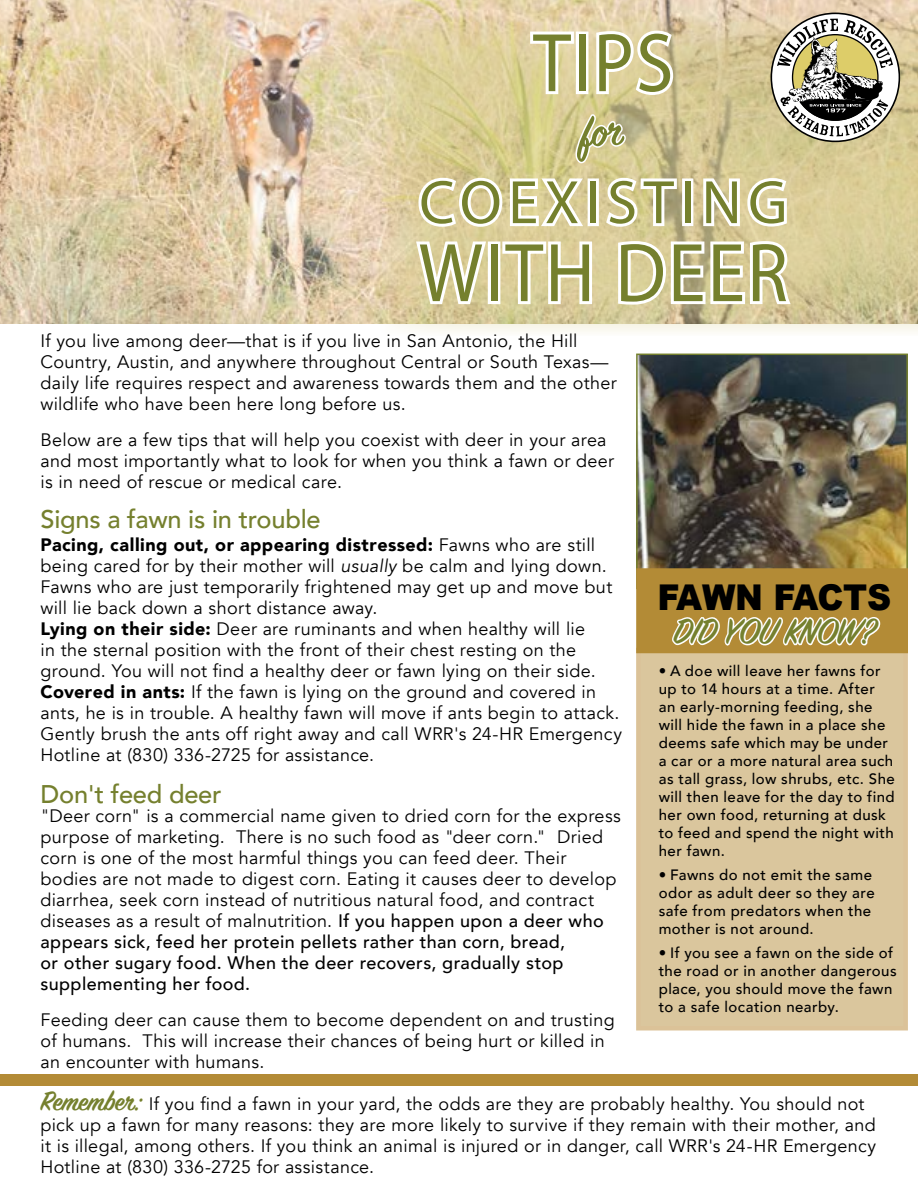
<style>
.page{position:relative;width:918px;height:1188px;background:#fff}
.page>*{position:absolute;margin:0;border:0;box-sizing:border-box;transform-origin:0 0}
.t1{font:84px "Myriad Pro";letter-spacing:.03em;color:#75802e;scale:.9 1}
.t2{font:61.8px "Myriad Pro";letter-spacing:.11em;color:#75802e}
.t3{font:600 39px "Sign Painter House Script";letter-spacing:-.01em;color:#75802e}
.t4{font:900 35.55px "Arial";letter-spacing:-.01em;color:#000;scale:.94 1}
.t5{font:600 30px "Sign Painter House Script";letter-spacing:-.01em;color:#75802e}
.t6{font:500 25.5px "Avenir";letter-spacing:-.01em;color:#75802e}
.t7{font:18px/21px "Avenir";letter-spacing:.015em;color:#000}
.t8{font:500 15px/18px "Avenir";letter-spacing:.03em;color:#000}
.s1{font-weight:900}
.s2{font-style:italic}
.s3{font-weight:500}
</style>
<div class="page">
<div style="left:636px;top:648px;width:272px;height:382px;background:#dac69d"></div>
<img style="left:0;top:0;width:918px;height:324px">
<div style="left:0;top:1075px;width:918px;height:11px;background:#b38b36"></div>
<img style="left:639px;top:357px;width:266px;height:211px">
<div style="left:636px;top:354px;width:272px;height:235px;border:2px solid #75802e"></div>
<div style="left:636px;top:568px;width:272px;height:85px;background:#b38b36;border:4px solid #b38b36"></div>
<svg style="left:670px;top:617px;width:212px;height:37px"></svg>
<svg style="left:380px;top:16px;width:538px;height:316px;fill:#dacc99"></svg>
<div style="left:682px;top:178px;width:11px;height:48px;border:6px solid #fff"></div>
<svg style="left:700px;top:173px;width:90px;height:58px"></svg>
<svg style="left:412px;top:237px;width:78px;height:71px"></svg>
<div style="left:488px;top:242px;width:12px;height:62px;border:6px solid #fff"></div>
<svg style="left:499px;top:239px;width:96px;height:68px"></svg>
<svg style="left:614px;top:237px;width:182px;height:71px"></svg>
<div style="left:133px;top:1106px;width:7px;height:6px;border:3px solid #fff"></div>
<svg style="left:771px;top:13px;width:129px;height:129px"></svg>
<svg style="left:415px;top:27px;width:265px;height:204px"></svg>
<h1 class="t1" style="left:533px;top:11px;width:157px">TIPS</h1>
<h2 class="t2" style="left:419px;top:164px;width:370px">COEXISTING</h2>
<h1 class="t1" style="left:419px;top:221px;width:412px">WITH DEER</h1>
<p class="t7" style="left:40px;top:331px;width:578px">If you live among deer—that is if you live in San Antonio, the Hill Country, Austin, and anywhere throughout Central or South Texas— daily life requires respect and awareness towards them and the other wildlife who have been here long before us.</p>
<p class="t7" style="left:40px;top:430px;width:575px">Below are a few tips that will help you coexist with deer in your area and most importantly what to look for when you think a fawn or deer is in need of rescue or medical care.</p>
<h3 class="t6" style="left:40px;top:497px;width:282px">Signs a fawn is in trouble</h3>
<p class="t7" style="left:40px;top:535px;width:583px"><span class="s1">Pacing, calling out, or appearing distressed:</span> Fawns who are still being cared for by their mother will <span class="s2">usually</span> be calm and lying down.<br>Fawns who are just temporarily frightened may get up and move but will lie back down a short distance away.<br><span class="s1">Lying on their side:</span> Deer are ruminants and when healthy will lie<br>in the sternal position with the front of their chest resting on the ground. You will not find a healthy deer or fawn lying on their side.<br><span class="s1">Covered in ants:</span> If the fawn is lying on the ground and covered in ants, he is in trouble. A healthy fawn will move if ants begin to attack.<br>Gently brush the ants off right away and call WRR's 24-HR Emergency Hotline at (830) 336-2725 for assistance.</p>
<h3 class="t6" style="left:40px;top:772px;width:183px">Don't feed deer</h3>
<p class="t7" style="left:40px;top:806px;width:582px">"Deer corn" is a commercial name given to dried corn for the express purpose of marketing. There is no such food as "deer corn." Dried corn is one of the most harmful things you can feed deer. Their bodies are not made to digest corn. Eating it causes deer to develop diarrhea, seek corn instead of nutritious natural food, and contract diseases as a result of malnutrition. <span class="s3">If you happen upon a deer who appears sick, feed her protein pellets rather than corn, bread,<br>or other sugary food. When the deer recovers, gradually stop supplementing her food.</span></p>
<p class="t7" style="left:40px;top:1010px;width:576px">Feeding deer can cause them to become dependent on and trusting of humans. This will increase their chances of being hurt or killed in an encounter with humans.</p>
<h3 class="t4" style="left:657px;top:572px;width:250px">FAWN FACTS</h3>
<h3 class="t3" style="left:673px;top:608px;width:203px">DID YOU KNOW?</h3>
<p class="t8" style="left:659px;top:660px;width:238px">• A doe will leave her fawns for up to 14 hours at a time. After an early-morning feeding, she will hide the fawn in a place she deems safe which may be under a car or a more natural area such as tall grass, low shrubs, etc. She will then leave for the day to find her own food, returning at dusk to feed and spend the night with her fawn.</p>
<p class="t8" style="left:659px;top:864px;width:217px">• Fawns do not emit the same odor as adult deer so they are safe from predators when the mother is not around.</p>
<p class="t8" style="left:659px;top:942px;width:239px">• If you see a fawn on the side of the road or in another dangerous place, you should move the fawn to a safe location nearby.</p>
<h3 class="t5" style="left:40px;top:1083px;width:103px">Remember:</h3>
<p class="t7" style="left:40px;top:1094px;width:837px;text-indent:108px">If you find a fawn in your yard, the odds are they are probably healthy. You should not pick up a fawn for many reasons: they are more likely to survive if they remain with their mother, and it is illegal, among others. If you think an animal is injured or in danger, call WRR's 24-HR Emergency Hotline at (830) 336-2725 for assistance.</p>
</div>
